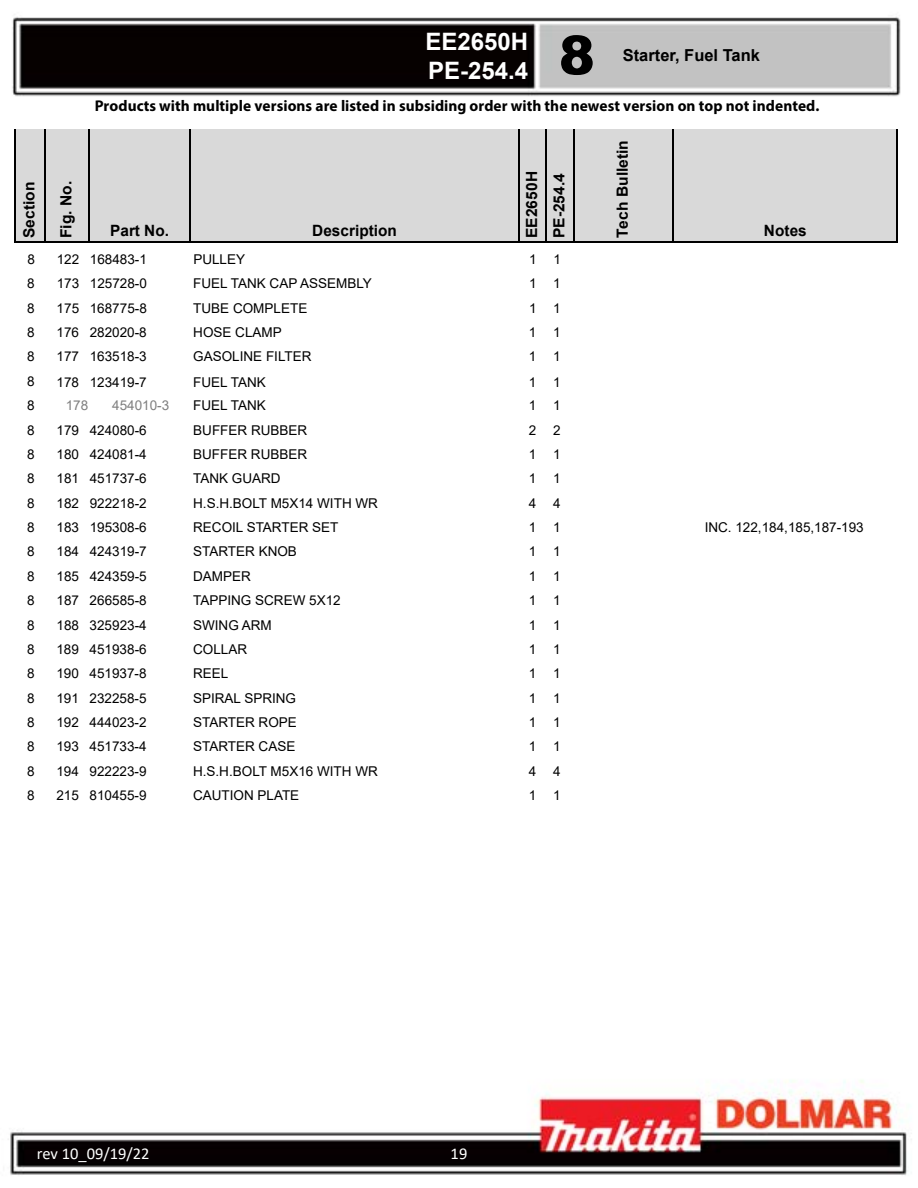
<style>
.page{position:relative;width:918px;height:1188px;background:#fff}
.page>*{position:absolute;margin:0;border:0;box-sizing:border-box;transform-origin:0 0}
.t1{font:900 54px "Arial";color:#000}
.t2{font:700 24px/28.8px "Arial";color:#fff}
.t3{font:16.5px "Calibri";color:#fff}
.t4{font:700 16.5px "Arial";color:#000}
.t5{font:700 15.6px "Myriad Pro";letter-spacing:.005em;color:#000}
.t6{font:700 15.6px "Arial";letter-spacing:.005em;color:#000}
.t7{font:700 15.45px "Arial";letter-spacing:.005em;color:#000}
.t8{font:13.5px "Arial";color:#000}
.t9{font:13.5px "Arial";color:#7f7f7f}
</style>
<div class="page">
<img style="left:8px;top:17px;width:900px;height:1158px">
<div style="left:16px;top:129px;width:882px;height:113px;background:#d9d9d9"></div>
<hr style="left:15px;top:129px;width:1px;height:114px;background:#000">
<hr style="left:44px;top:129px;width:2px;height:114px;background:#000">
<hr style="left:88px;top:129px;width:2px;height:114px;background:#000">
<hr style="left:189px;top:129px;width:2px;height:114px;background:#000">
<hr style="left:518px;top:129px;width:2px;height:114px;background:#000">
<hr style="left:546px;top:129px;width:1px;height:114px;background:#000">
<hr style="left:573px;top:129px;width:2px;height:114px;background:#000">
<hr style="left:673px;top:129px;width:1px;height:114px;background:#000">
<hr style="left:897px;top:129px;width:1px;height:114px;background:#000">
<hr style="left:16px;top:241px;width:882px;height:2px;background:#000">
<h2 class="t2" style="left:426px;top:28px;width:104px">EE2650H<br>PE-254.4</h2>
<h1 class="t1" style="left:559px;top:16px;width:38px">8</h1>
<p class="t4" style="left:623px;top:44px;width:139px">Starter, Fuel Tank</p>
<p class="t7" style="left:18px;top:238px;width:58px;rotate:-90deg">Section</p>
<p class="t7" style="left:55px;top:238px;width:59px;rotate:-90deg">Fig. No.</p>
<p class="t5" style="left:95px;top:96px;width:726px">Products with multiple versions are listed in subsiding order with the newest version on top not indented.</p>
<p class="t6" style="left:110px;top:220px;width:61px">Part No.</p>
<p class="t6" style="left:312px;top:220px;width:86px">Description</p>
<p class="t7" style="left:521px;top:238px;width:69px;rotate:-90deg">EE2650H</p>
<p class="t7" style="left:548px;top:238px;width:67px;rotate:-90deg">PE-254.4</p>
<p class="t7" style="left:612px;top:238px;width:100px;rotate:-90deg">Tech Bulletin</p>
<p class="t6" style="left:764px;top:220px;width:44px">Notes</p>
<p class="t8" style="left:27px;top:250px;width:9px">8</p>
<p class="t8" style="left:57px;top:250px;width:92px">122 168483-1</p>
<p class="t8" style="left:193px;top:250px;width:53px">PULLEY</p>
<p class="t8" style="left:529px;top:250px;width:33px">1 1</p>
<p class="t8" style="left:27px;top:274px;width:9px">8</p>
<p class="t8" style="left:57px;top:274px;width:92px">173 125728-0</p>
<p class="t8" style="left:193px;top:274px;width:180px">FUEL TANK CAP ASSEMBLY</p>
<p class="t8" style="left:529px;top:274px;width:33px">1 1</p>
<p class="t8" style="left:27px;top:299px;width:9px">8</p>
<p class="t8" style="left:57px;top:299px;width:92px">175 168775-8</p>
<p class="t8" style="left:193px;top:299px;width:116px">TUBE COMPLETE</p>
<p class="t8" style="left:529px;top:299px;width:33px">1 1</p>
<p class="t8" style="left:27px;top:323px;width:9px">8</p>
<p class="t8" style="left:57px;top:323px;width:92px">176 282020-8</p>
<p class="t8" style="left:193px;top:323px;width:90px">HOSE CLAMP</p>
<p class="t8" style="left:529px;top:323px;width:33px">1 1</p>
<p class="t8" style="left:27px;top:347px;width:9px">8</p>
<p class="t8" style="left:57px;top:347px;width:92px">177 163518-3</p>
<p class="t8" style="left:193px;top:347px;width:120px">GASOLINE FILTER</p>
<p class="t8" style="left:529px;top:347px;width:33px">1 1</p>
<p class="t8" style="left:27px;top:372px;width:9px">8</p>
<p class="t8" style="left:57px;top:373px;width:92px">178 123419-7</p>
<p class="t8" style="left:193px;top:373px;width:74px">FUEL TANK</p>
<p class="t8" style="left:529px;top:373px;width:33px">1 1</p>
<p class="t8" style="left:27px;top:396px;width:9px">8</p>
<p class="t9" style="left:66px;top:396px;width:24px">178</p>
<p class="t9" style="left:112px;top:396px;width:59px">454010-3</p>
<p class="t8" style="left:193px;top:396px;width:74px">FUEL TANK</p>
<p class="t8" style="left:529px;top:396px;width:33px">1 1</p>
<p class="t8" style="left:27px;top:420px;width:9px">8</p>
<p class="t8" style="left:57px;top:420px;width:92px">179 424080-6</p>
<p class="t8" style="left:193px;top:420px;width:116px">BUFFER RUBBER</p>
<p class="t8" style="left:529px;top:420px;width:33px">2 2</p>
<p class="t8" style="left:27px;top:445px;width:9px">8</p>
<p class="t8" style="left:57px;top:445px;width:92px">180 424081-4</p>
<p class="t8" style="left:193px;top:445px;width:116px">BUFFER RUBBER</p>
<p class="t8" style="left:529px;top:445px;width:33px">1 1</p>
<p class="t8" style="left:27px;top:469px;width:9px">8</p>
<p class="t8" style="left:57px;top:469px;width:92px">181 451737-6</p>
<p class="t8" style="left:193px;top:469px;width:89px">TANK GUARD</p>
<p class="t8" style="left:529px;top:469px;width:33px">1 1</p>
<p class="t8" style="left:27px;top:494px;width:9px">8</p>
<p class="t8" style="left:57px;top:494px;width:92px">182 922218-2</p>
<p class="t8" style="left:193px;top:494px;width:186px">H.S.H.BOLT M5X14 WITH WR</p>
<p class="t8" style="left:529px;top:494px;width:33px">4 4</p>
<p class="t8" style="left:27px;top:518px;width:9px">8</p>
<p class="t8" style="left:57px;top:518px;width:92px">183 195308-6</p>
<p class="t8" style="left:193px;top:518px;width:147px">RECOIL STARTER SET</p>
<p class="t8" style="left:529px;top:518px;width:33px">1 1</p>
<p class="t8" style="left:705px;top:518px;width:161px">INC. 122,184,185,187-193</p>
<p class="t8" style="left:27px;top:542px;width:9px">8</p>
<p class="t8" style="left:57px;top:542px;width:92px">184 424319-7</p>
<p class="t8" style="left:193px;top:542px;width:105px">STARTER KNOB</p>
<p class="t8" style="left:529px;top:542px;width:33px">1 1</p>
<p class="t8" style="left:27px;top:567px;width:9px">8</p>
<p class="t8" style="left:57px;top:567px;width:92px">185 424359-5</p>
<p class="t8" style="left:193px;top:567px;width:59px">DAMPER</p>
<p class="t8" style="left:529px;top:567px;width:33px">1 1</p>
<p class="t8" style="left:27px;top:591px;width:9px">8</p>
<p class="t8" style="left:57px;top:591px;width:92px">187 266585-8</p>
<p class="t8" style="left:193px;top:591px;width:149px">TAPPING SCREW 5X12</p>
<p class="t8" style="left:529px;top:591px;width:33px">1 1</p>
<p class="t8" style="left:27px;top:616px;width:9px">8</p>
<p class="t8" style="left:56px;top:616px;width:92px">188 325923-4</p>
<p class="t8" style="left:193px;top:616px;width:80px">SWING ARM</p>
<p class="t8" style="left:529px;top:616px;width:33px">1 1</p>
<p class="t8" style="left:27px;top:640px;width:9px">8</p>
<p class="t8" style="left:56px;top:640px;width:92px">189 451938-6</p>
<p class="t8" style="left:193px;top:640px;width:56px">COLLAR</p>
<p class="t8" style="left:529px;top:640px;width:33px">1 1</p>
<p class="t8" style="left:27px;top:664px;width:9px">8</p>
<p class="t8" style="left:56px;top:664px;width:92px">190 451937-8</p>
<p class="t8" style="left:193px;top:664px;width:37px">REEL</p>
<p class="t8" style="left:529px;top:664px;width:33px">1 1</p>
<p class="t8" style="left:27px;top:689px;width:9px">8</p>
<p class="t8" style="left:56px;top:689px;width:92px">191 232258-5</p>
<p class="t8" style="left:193px;top:689px;width:105px">SPIRAL SPRING</p>
<p class="t8" style="left:529px;top:689px;width:33px">1 1</p>
<p class="t8" style="left:27px;top:713px;width:9px">8</p>
<p class="t8" style="left:56px;top:713px;width:92px">192 444023-2</p>
<p class="t8" style="left:193px;top:713px;width:105px">STARTER ROPE</p>
<p class="t8" style="left:529px;top:713px;width:33px">1 1</p>
<p class="t8" style="left:27px;top:737px;width:9px">8</p>
<p class="t8" style="left:56px;top:737px;width:92px">193 451733-4</p>
<p class="t8" style="left:193px;top:737px;width:104px">STARTER CASE</p>
<p class="t8" style="left:529px;top:737px;width:33px">1 1</p>
<p class="t8" style="left:27px;top:762px;width:9px">8</p>
<p class="t8" style="left:56px;top:762px;width:92px">194 922223-9</p>
<p class="t8" style="left:193px;top:762px;width:186px">H.S.H.BOLT M5X16 WITH WR</p>
<p class="t8" style="left:529px;top:762px;width:33px">4 4</p>
<p class="t8" style="left:27px;top:786px;width:9px">8</p>
<p class="t8" style="left:56px;top:786px;width:92px">215 810455-9</p>
<p class="t8" style="left:193px;top:786px;width:108px">CAUTION PLATE</p>
<p class="t8" style="left:529px;top:786px;width:33px">1 1</p>
<p class="t3" style="left:37px;top:1142px;width:114px">rev 10_09/19/22</p>
<p class="t3" style="left:451px;top:1142px;width:18px">19</p>
</div>
